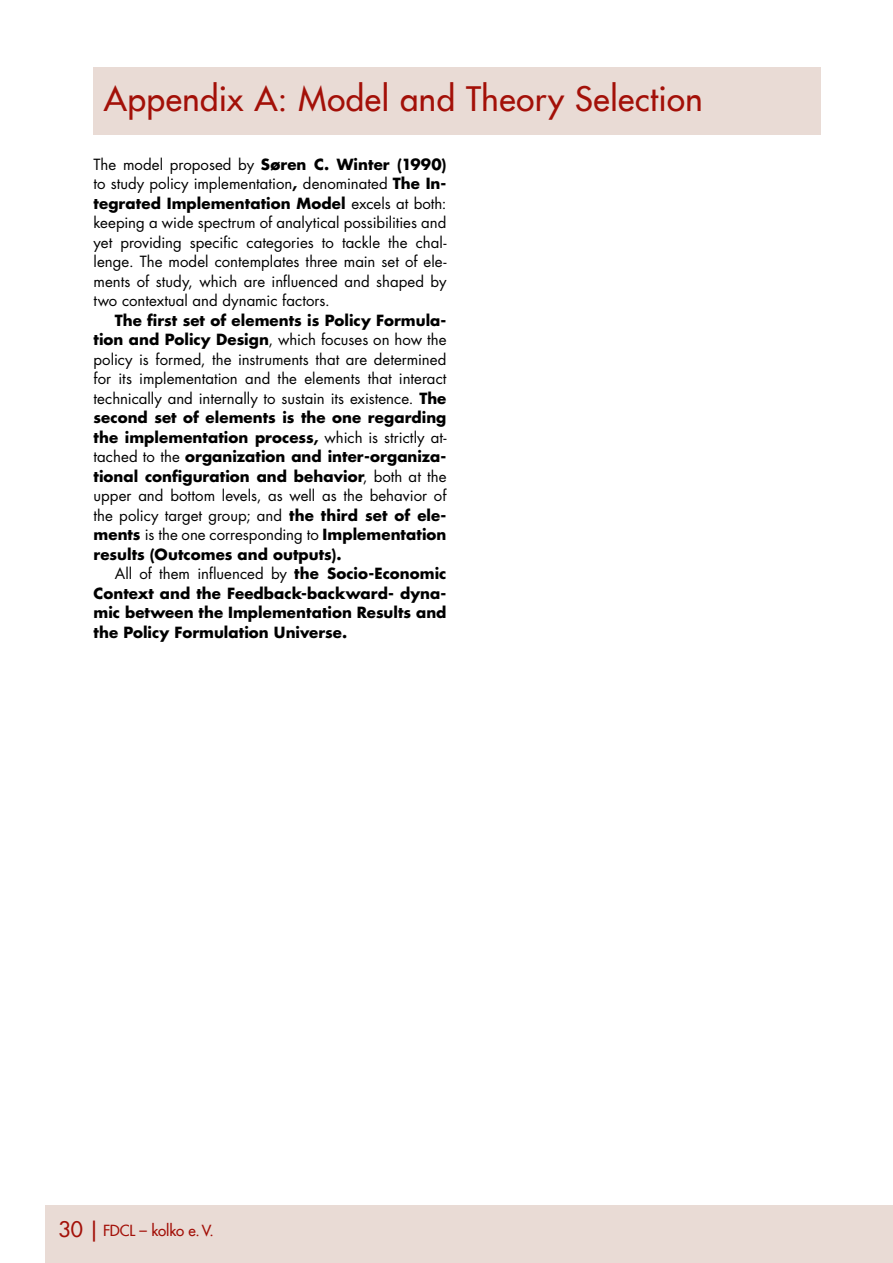
<style>
.page{position:relative;width:893px;height:1263px;background:#fff}
.page>*{position:absolute;margin:0;border:0;box-sizing:border-box;transform-origin:0 0}
.t1{font:500 33px "Futura Com";letter-spacing:.015em;color:#a31008}
.t2{font:15px/19.5px "Futura Std";color:#000;text-align:justify}
.t3{font:700 15px/19.5px "Futura Std";color:#000;text-align:justify}
.t4{font:500 15px "Futura Com";letter-spacing:-.015em;color:#a31008}
.s1{font-weight:700}
.s2{font-weight:400}
.s3{font-size:21px}
</style>
<div class="page">
<div style="left:45px;top:1205px;width:848px;height:58px;background:#e9dbd5"></div>
<div style="left:94px;top:67px;width:727px;height:67px;background:#e9dbd5"></div>
<h1 class="t1" style="left:104px;top:75px;width:600px">Appendix A: Model and Theory Selection</h1>
<p class="t2" style="left:94px;top:155px;width:354px">The model proposed by <span class="s1">Søren C. Winter (1990) </span>to study policy implementation<span class="s1">,</span> denominated <span class="s1">The In&shy;tegrated Implementation Model</span> excels at both: keeping a wide spectrum of analytical possibilities and yet providing specific categories to tackle the chal&shy;lenge. The model contemplates three main set of ele&shy;ments of study, which are influenced and shaped by two contextual and dynamic factors.</p>
<p class="t2" style="left:94px;top:311px;width:354px;text-indent:21px"><span class="s1">The first set of elements is Policy Formula&shy;tion and Policy Design</span>, which focuses on how the policy is formed, the instruments that are determined for its implementation and the elements that interact technically and internally to sustain its existence. <span class="s1">The second set of elements is the one regarding the implementation process,</span> which is strictly at&shy;tached to the <span class="s1">organization and inter-organiza&shy;tional configuration and behavior</span>, both at the upper and bottom levels, as well as the behavior of the policy target group; and <span class="s1">the third set of ele&shy;ments</span> is the one corresponding to <span class="s1">Implementation results (Outcomes and outputs).</span></p>
<p class="t3" style="left:94px;top:564px;width:354px;text-indent:21px"><span class="s2">All of them influenced by</span> the Socio-Economic Context and the Feedback-backward- dyna&shy;mic between the Implementation Results and the Policy Formulation Universe.</p>
<p class="t4" style="left:59px;top:1220px;width:157px"><span class="s3">30 |</span> FDCL – kolko e.V.</p>
</div>
